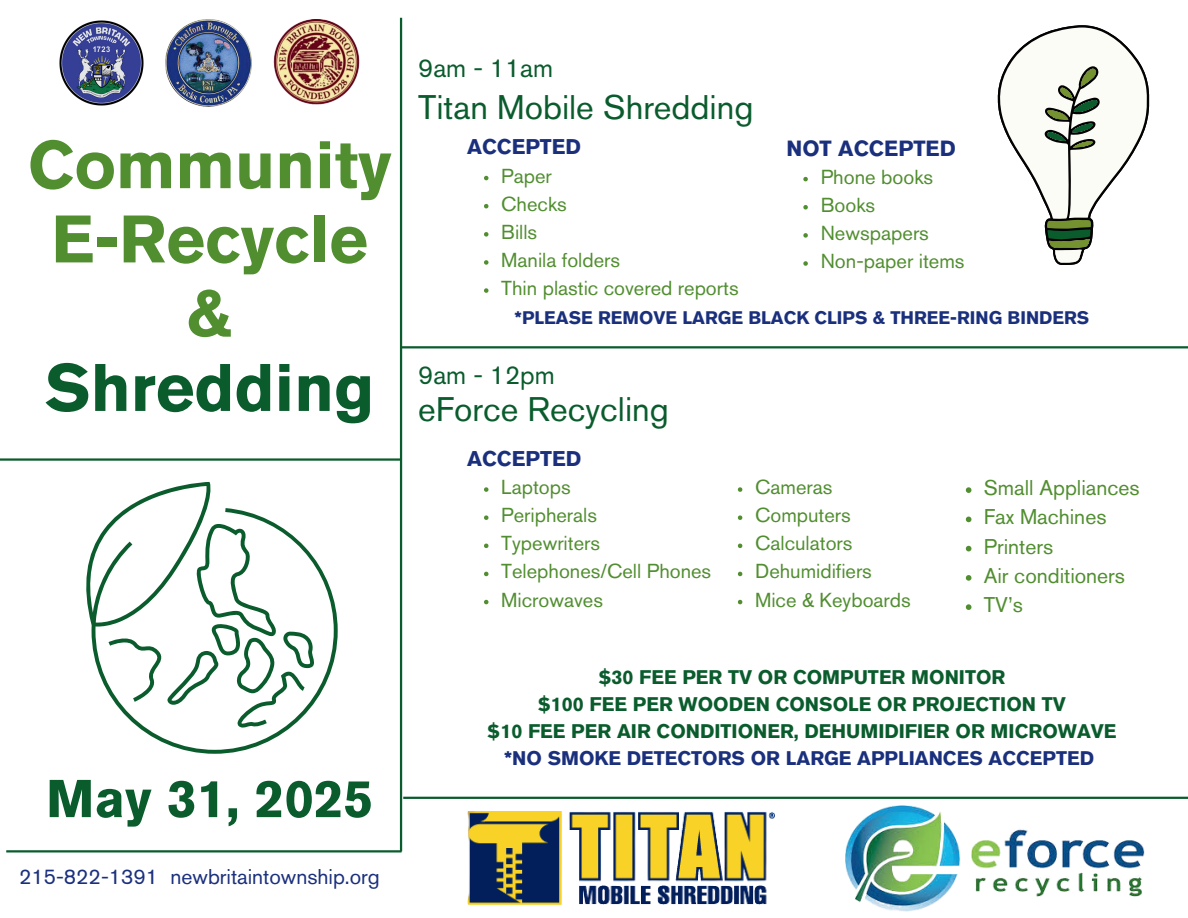
<style>
.page{position:relative;width:1188px;height:918px;background:#fff}
.page>*{position:absolute;margin:0;border:0;box-sizing:border-box;transform-origin:0 0}
.t1{font:66.45px/74.2px "Anonymous";color:#518e30;text-align:center}
.t2{font:52.65px "Anonymous";color:#0a5c2d}
.t3{font:33.9px "Anonymous";color:#0a5c2d}
.t4{font:25.95px "Anonymous";color:#0a5c2d}
.t5{font:21.75px "Anonymous";color:#1b307d}
.t6{font:21.15px/29.2px "Anonymous";color:#518e30}
.t7{font:21.15px "Anonymous";color:#1b307d}
.t8{font:20.1px/28.2px "Anonymous";color:#518e30}
.t9{font:19.65px/27px "Anonymous";color:#0a5c2d;text-align:center}
.t10{font:19.65px "Anonymous";color:#1b307d}
.t11{font:18.15px "Anonymous";color:#1b307d}
</style>
<div class="page">
<hr style="left:401px;top:346px;width:787px;height:2px;background:#0a5c2d">
<hr style="left:403px;top:797px;width:785px;height:2px;background:#0a5c2d">
<hr style="left:0;top:458px;width:402px;height:3px;background:#0a5c2d">
<hr style="left:6px;top:850px;width:396px;height:2px;background:#0a5c2d">
<svg style="left:86px;top:482px;width:252px;height:272px"></svg>
<svg style="left:109px;top:523px;width:206px;height:205px"></svg>
<img style="left:59px;top:20px;width:85px;height:86px">
<img style="left:165px;top:20px;width:87px;height:86px">
<img style="left:273px;top:19px;width:87px;height:86px">
<svg style="left:997px;top:25px;width:152px;height:240px"></svg>
<img style="left:467px;top:812px;width:307px;height:93px">
<img style="left:846px;top:805px;width:299px;height:107px">
<svg style="left:484px;top:176px;width:4px;height:4px"></svg>
<svg style="left:484px;top:204px;width:4px;height:4px"></svg>
<svg style="left:484px;top:232px;width:4px;height:5px"></svg>
<svg style="left:484px;top:260px;width:4px;height:5px"></svg>
<svg style="left:484px;top:288px;width:4px;height:5px"></svg>
<svg style="left:803px;top:177px;width:5px;height:4px"></svg>
<svg style="left:803px;top:205px;width:5px;height:5px"></svg>
<svg style="left:803px;top:233px;width:5px;height:5px"></svg>
<svg style="left:803px;top:261px;width:5px;height:5px"></svg>
<svg style="left:484px;top:487px;width:4px;height:5px"></svg>
<svg style="left:484px;top:515px;width:4px;height:5px"></svg>
<svg style="left:484px;top:544px;width:4px;height:4px"></svg>
<svg style="left:484px;top:572px;width:4px;height:4px"></svg>
<svg style="left:484px;top:600px;width:4px;height:4px"></svg>
<svg style="left:738px;top:487px;width:4px;height:5px"></svg>
<svg style="left:738px;top:515px;width:4px;height:5px"></svg>
<svg style="left:738px;top:544px;width:4px;height:4px"></svg>
<svg style="left:738px;top:572px;width:4px;height:4px"></svg>
<svg style="left:738px;top:600px;width:4px;height:4px"></svg>
<svg style="left:966px;top:487px;width:5px;height:6px"></svg>
<svg style="left:966px;top:517px;width:5px;height:5px"></svg>
<svg style="left:966px;top:546px;width:5px;height:5px"></svg>
<svg style="left:966px;top:575px;width:5px;height:6px"></svg>
<svg style="left:966px;top:604px;width:5px;height:6px"></svg>
<hr style="left:400px;top:18px;width:2px;height:833px;background:#0a5c2d">
<p class="t4" style="left:418px;top:59px;width:136px">9am - 11am</p>
<h3 class="t3" style="left:418px;top:95px;width:337px">Titan Mobile Shredding</h3>
<p class="t7" style="left:467px;top:137px;width:115px">ACCEPTED</p>
<p class="t8" style="left:501px;top:164px;width:239px">Paper<br>Checks<br>Bills<br>Manila folders<br>Thin plastic covered reports</p>
<h1 class="t1" style="left:28px;top:131px;width:365px">Community<br>E-Recycle &amp;</h1>
<h3 class="t3" style="left:45px;top:397px;width:625px"><sup>Shredding</sup> eForce Recycling</h3>
<p class="t5" style="left:786px;top:138px;width:171px">NOT ACCEPTED</p>
<p class="t8" style="left:821px;top:165px;width:145px">Phone books<br>Books<br>Newspapers<br>Non-paper items</p>
<p class="t11" style="left:515px;top:309px;width:576px">*PLEASE REMOVE LARGE BLACK CLIPS &amp; THREE-RING BINDERS</p>
<p class="t4" style="left:418px;top:365px;width:138px">9am - 12pm</p>
<p class="t7" style="left:467px;top:449px;width:116px">ACCEPTED</p>
<p class="t8" style="left:501px;top:475px;width:212px">Laptops<br>Peripherals<br>Typewriters<br>Telephones/Cell Phones<br>Microwaves</p>
<p class="t8" style="left:755px;top:475px;width:157px">Cameras<br>Computers<br>Calculators<br>Dehumidifiers<br>Mice &amp; Keyboards</p>
<p class="t6" style="left:984px;top:475px;width:157px">Small Appliances<br>Fax Machines<br>Printers<br>Air conditioners<br>TV’s</p>
<h2 class="t2" style="left:46px;top:775px;width:329px">May 31, 2025</h2>
<p class="t7" style="left:19px;top:869px;width:141px">215-822-1391</p>
<p class="t7" style="left:171px;top:869px;width:211px">newbritaintownship.org</p>
<p class="t9" style="left:487px;top:664px;width:631px">$30 FEE PER TV OR COMPUTER MONITOR<br>$100 FEE PER WOODEN CONSOLE OR PROJECTION TV<br>$10 FEE PER AIR CONDITIONER, DEHUMIDIFIER OR MICROWAVE</p>
<p class="t10" style="left:504px;top:749px;width:591px">*NO SMOKE DETECTORS OR LARGE APPLIANCES ACCEPTED</p>
</div>
